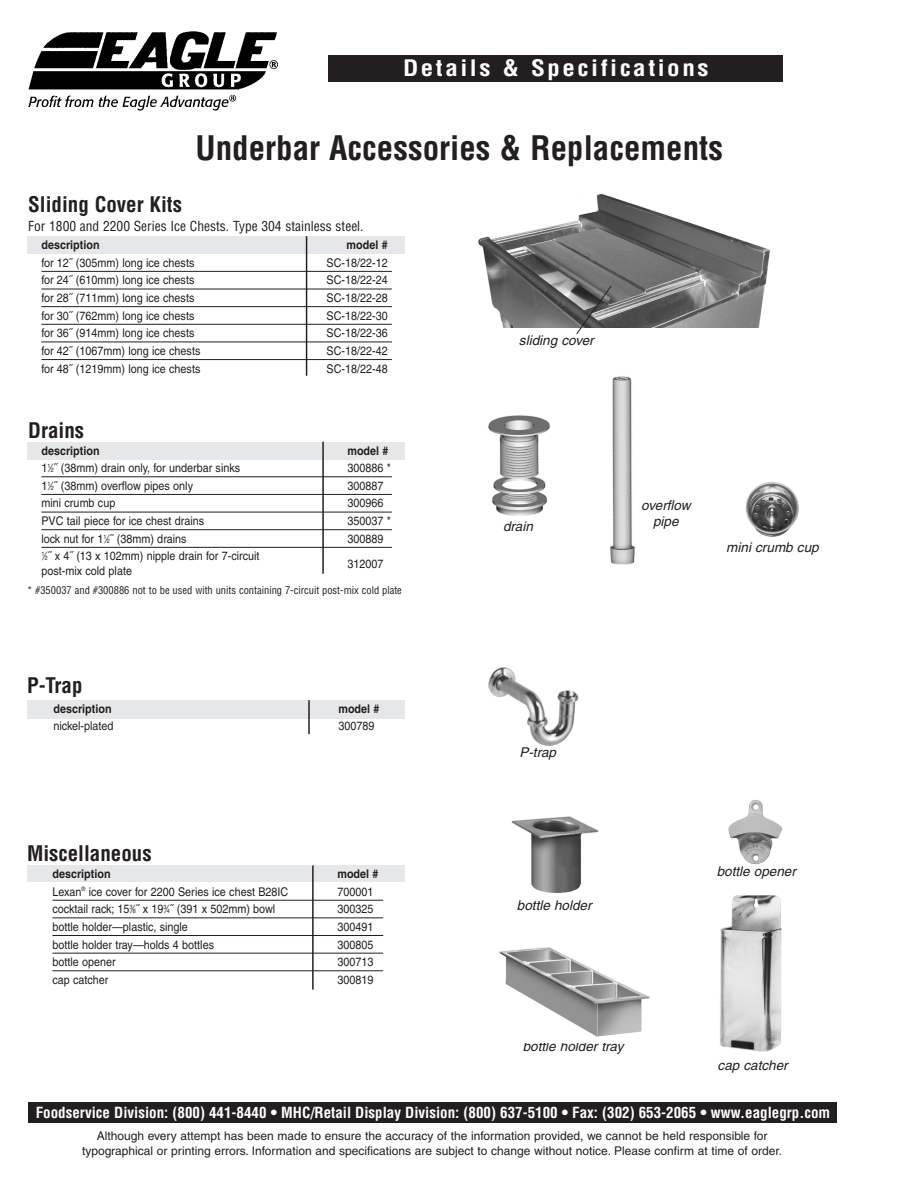
<style>
.page{position:relative;width:918px;height:1188px;background:#fff}
.page>*{position:absolute;margin:0;border:0;box-sizing:border-box;transform-origin:0 0}
.t1{font:700 condensed 33px "Helvetica";color:#231f20}
.t2{font:700 condensed 22.2px "Helvetica";letter-spacing:.1em;color:#fff;scale:1.13 1}
.t3{font:700 condensed 21px "Helvetica";color:#231f20}
.t4{font:700 condensed 15px "Helvetica";color:#fff}
.t5{font:italic 13.5px/16.2px "Helvetica";color:#231f20;text-align:center}
.t6{font:condensed 13.5px "Helvetica";color:#231f20}
.t7{font:12px "Helvetica";color:#231f20;scale:.9 1}
.t8{font:12px/14.4px "Helvetica";color:#231f20;text-align:center}
.t9{font:700 12px "Helvetica";color:#231f20;scale:.9 1}
.t10{font:condensed 10.5px "Helvetica";color:#231f20}
.s1{font-size:6px}
</style>
<div class="page">
<div style="left:329px;top:55px;width:454px;height:27px;background:#231f20"></div>
<div style="left:29px;top:1102px;width:808px;height:21px;background:#231f20"></div>
<img style="left:28px;top:31px;width:249px;height:79px">
<img style="left:478px;top:193px;width:292px;height:134px">
<div style="left:27px;top:236px;width:378px;height:18px;background:#e6e7e9"></div>
<hr style="left:41px;top:271px;width:351px;height:1px;background:#231f20">
<hr style="left:41px;top:289px;width:351px;height:1px;background:#231f20">
<hr style="left:41px;top:306px;width:351px;height:1px;background:#231f20">
<hr style="left:41px;top:324px;width:351px;height:1px;background:#231f20">
<hr style="left:41px;top:342px;width:351px;height:1px;background:#231f20">
<hr style="left:41px;top:359px;width:351px;height:1px;background:#231f20">
<hr style="left:306px;top:236px;width:1px;height:140px;background:#231f20">
<svg style="left:576px;top:285px;width:36px;height:49px;background:#777"></svg>
<div style="left:27px;top:865px;width:378px;height:17px;background:#e6e7e9"></div>
<hr style="left:52px;top:900px;width:331px;height:1px;background:#231f20">
<hr style="left:52px;top:917px;width:331px;height:1px;background:#231f20">
<hr style="left:52px;top:935px;width:331px;height:1px;background:#231f20">
<hr style="left:52px;top:953px;width:331px;height:1px;background:#231f20">
<hr style="left:52px;top:970px;width:331px;height:1px;background:#231f20">
<hr style="left:312px;top:865px;width:2px;height:125px;background:#231f20">
<img style="left:511px;top:816px;width:88px;height:77px">
<img style="left:728px;top:800px;width:55px;height:65px">
<img style="left:499px;top:947px;width:151px;height:90px">
<img style="left:488px;top:415px;width:62px;height:101px">
<img style="left:610px;top:376px;width:25px;height:189px">
<div style="left:27px;top:700px;width:378px;height:19px;background:#e6e7e9"></div>
<div style="left:27px;top:442px;width:378px;height:17px;background:#e6e7e9"></div>
<hr style="left:41px;top:476px;width:351px;height:1px;background:#231f20">
<hr style="left:41px;top:494px;width:351px;height:1px;background:#231f20">
<hr style="left:41px;top:512px;width:351px;height:1px;background:#231f20">
<hr style="left:41px;top:529px;width:351px;height:1px;background:#231f20">
<hr style="left:41px;top:547px;width:351px;height:1px;background:#231f20">
<hr style="left:308px;top:700px;width:2px;height:34px;background:#231f20">
<img style="left:720px;top:895px;width:62px;height:157px">
<hr style="left:322px;top:442px;width:2px;height:132px;background:#231f20">
<img style="left:488px;top:667px;width:91px;height:79px">
<img style="left:745px;top:482px;width:54px;height:55px">
<h2 class="t2" style="left:403px;top:55px;width:272px">Details &amp; Specifications</h2>
<h1 class="t1" style="left:196px;top:129px;width:529px">Underbar Accessories &amp; Replacements</h1>
<h3 class="t3" style="left:28px;top:192px;width:155px">Sliding Cover Kits</h3>
<p class="t6" style="left:28px;top:219px;width:337px">For 1800 and 2200 Series Ice Chests. Type 304 stainless steel.</p>
<p class="t9" style="left:41px;top:240px;width:66px">description</p>
<p class="t9" style="left:347px;top:240px;width:47px">model #</p>
<p class="t7" style="left:41px;top:258px;width:172px">for 12˝ (305mm) long ice chests</p>
<p class="t7" style="left:327px;top:258px;width:70px">SC-18/22-12</p>
<p class="t7" style="left:41px;top:276px;width:172px">for 24˝ (610mm) long ice chests</p>
<p class="t7" style="left:327px;top:276px;width:70px">SC-18/22-24</p>
<p class="t7" style="left:41px;top:293px;width:172px">for 28˝ (711mm) long ice chests</p>
<p class="t7" style="left:327px;top:293px;width:70px">SC-18/22-28</p>
<p class="t7" style="left:41px;top:311px;width:172px">for 30˝ (762mm) long ice chests</p>
<p class="t7" style="left:327px;top:311px;width:70px">SC-18/22-30</p>
<p class="t7" style="left:41px;top:329px;width:172px">for 36˝ (914mm) long ice chests</p>
<p class="t7" style="left:327px;top:329px;width:70px">SC-18/22-36</p>
<p class="t7" style="left:41px;top:346px;width:178px">for 42˝ (1067mm) long ice chests</p>
<p class="t7" style="left:327px;top:346px;width:70px">SC-18/22-42</p>
<p class="t7" style="left:41px;top:364px;width:178px">for 48˝ (1219mm) long ice chests</p>
<p class="t7" style="left:327px;top:364px;width:70px">SC-18/22-48</p>
<h3 class="t3" style="left:28px;top:418px;width:57px">Drains</h3>
<p class="t9" style="left:41px;top:446px;width:66px">description</p>
<p class="t9" style="left:347px;top:446px;width:47px">model #</p>
<p class="t7" style="left:41px;top:464px;width:222px">1<sup>1</sup>⁄<span class="s1">2</span>˝ (38mm) drain only, for underbar sinks</p>
<p class="t7" style="left:347px;top:464px;width:50px">300886 *</p>
<p class="t7" style="left:41px;top:481px;width:170px">1<sup>1</sup>⁄<span class="s1">2</span>˝ (38mm) overflow pipes only</p>
<p class="t7" style="left:347px;top:481px;width:42px">300887</p>
<p class="t7" style="left:41px;top:499px;width:84px">mini crumb cup</p>
<p class="t7" style="left:347px;top:499px;width:42px">300966</p>
<p class="t7" style="left:41px;top:517px;width:182px">PVC tail piece for ice chest drains</p>
<p class="t7" style="left:347px;top:517px;width:50px">350037 *</p>
<p class="t7" style="left:41px;top:534px;width:163px">lock nut for 1<sup>1</sup>⁄<span class="s1">2</span>˝ (38mm) drains</p>
<p class="t7" style="left:347px;top:534px;width:42px">300889</p>
<p class="t7" style="left:41px;top:552px;width:244px"><sup>1</sup>⁄<span class="s1">2</span>˝ x 4˝ (13 x 102mm) nipple drain for 7-circuit</p>
<p class="t7" style="left:347px;top:559px;width:42px">312007</p>
<p class="t7" style="left:41px;top:566px;width:102px">post-mix cold plate</p>
<p class="t10" style="left:27px;top:584px;width:376px">* #350037 and #300886 not to be used with units containing 7-circuit post-mix cold plate</p>
<h3 class="t3" style="left:27px;top:674px;width:57px">P-Trap</h3>
<p class="t9" style="left:53px;top:704px;width:66px">description</p>
<p class="t9" style="left:338px;top:704px;width:47px">model #</p>
<p class="t7" style="left:53px;top:722px;width:68px">nickel-plated</p>
<p class="t7" style="left:338px;top:722px;width:42px">300789</p>
<h3 class="t3" style="left:27px;top:841px;width:126px">Miscellaneous</h3>
<p class="t9" style="left:52px;top:869px;width:66px">description</p>
<p class="t9" style="left:337px;top:869px;width:47px">model #</p>
<p class="t7" style="left:52px;top:887px;width:264px">Lexan<sup>®</sup> ice cover for 2200 Series ice chest B28IC</p>
<p class="t7" style="left:337px;top:887px;width:42px">700001</p>
<p class="t7" style="left:52px;top:905px;width:249px">cocktail rack; 15<sup>3</sup>⁄<span class="s1">8</span>˝ x 19<sup>3</sup>⁄<span class="s1">4</span>˝ (391 x 502mm) bowl</p>
<p class="t7" style="left:337px;top:905px;width:42px">300325</p>
<p class="t7" style="left:52px;top:922px;width:152px">bottle holder—plastic, single</p>
<p class="t7" style="left:337px;top:922px;width:42px">300491</p>
<p class="t7" style="left:52px;top:940px;width:181px">bottle holder tray—holds 4 bottles</p>
<p class="t7" style="left:337px;top:940px;width:42px">300805</p>
<p class="t7" style="left:52px;top:958px;width:72px">bottle opener</p>
<p class="t7" style="left:337px;top:958px;width:42px">300713</p>
<p class="t7" style="left:52px;top:975px;width:64px">cap catcher</p>
<p class="t7" style="left:337px;top:975px;width:42px">300819</p>
<p class="t5" style="left:519px;top:334px;width:76px">sliding cover</p>
<p class="t5" style="left:503px;top:519px;width:31px">drain</p>
<p class="t5" style="left:641px;top:498px;width:51px">overflow pipe</p>
<p class="t5" style="left:726px;top:540px;width:94px">mini crumb cup</p>
<p class="t5" style="left:519px;top:745px;width:38px">P-trap</p>
<p class="t5" style="left:517px;top:899px;width:76px">bottle holder</p>
<p class="t5" style="left:523px;top:1039px;width:102px">bottle holder tray</p>
<p class="t5" style="left:717px;top:865px;width:81px">bottle opener</p>
<p class="t5" style="left:718px;top:1059px;width:72px">cap catcher</p>
<p class="t4" style="left:36px;top:1104px;width:796px">Foodservice Division: (800) 441-8440 • MHC/Retail Display Division: (800) 637-5100 • Fax: (302) 653-2065 • www.eaglegrp.com</p>
<p class="t8" style="left:82px;top:1130px;width:702px">Although every attempt has been made to ensure the accuracy of the information provided, we cannot be held responsible for typographical or printing errors. Information and specifications are subject to change without notice. Please confirm at time of order.</p>
</div>
